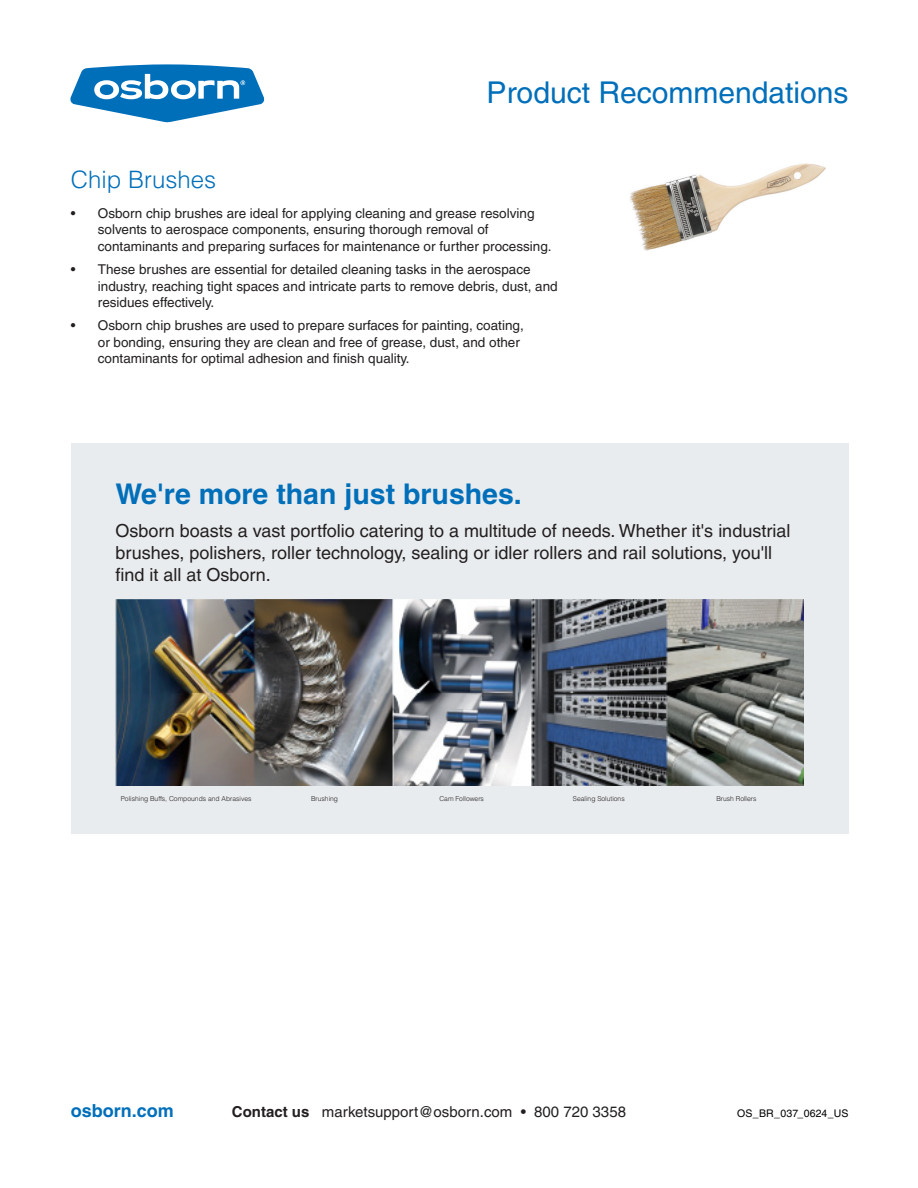
<style>
.page{position:relative;width:918px;height:1188px;background:#fff}
.page>*{position:absolute;margin:0;border:0;box-sizing:border-box;transform-origin:0 0}
.page_title{font:30px "Helvetica LTWXX";color:#006fba}
.t1{font:700 28.5px "Helvetica LT Pro";color:#006fba}
.Product_Title{font:300 24px "Helvetica LTWXX";color:#006fba}
.t2{font:18px/21.6px "Helvetica LTWXX";color:#231f20}
.t3{font:700 18px "Helvetica LT Pro";color:#006fba}
.t4{font:15px "Helvetica LTWXX";color:#231f20}
.t5{font:13.5px/16.5px "Helvetica LTWXX";color:#231f20}
.t6{font:10.5px "Helvetica LTWXX";letter-spacing:.015em;color:#000}
.t7{font:300 6.75px "Helvetica LTWXX";color:#231f20}
.s1{font-family:"Helvetica LT Pro";font-weight:700}
</style>
<div class="page">
<svg style="left:70px;top:64px;width:194px;height:58px"></svg>
<div style="left:100px;top:85px;width:13px;height:10px;background:#006fba;border-radius:50%"></div>
<div style="left:71px;top:443px;width:777px;height:391px;background:#e9ecee"></div>
<img style="left:115px;top:599px;width:689px;height:187px">
<img style="left:630px;top:163px;width:196px;height:88px">
<p class="page_title" style="left:487px;top:75px;width:363px">Product Recommendations</p>
<p class="Product_Title" style="left:71px;top:164px;width:147px">Chip Brushes</p>
<p class="t5" style="left:98px;top:205px;width:455px;text-indent:-27px">• Osborn chip brushes are ideal for applying cleaning and grease resolving solvents to aerospace components, ensuring thorough removal of contaminants and preparing surfaces for maintenance or further processing.</p>
<p class="t5" style="left:98px;top:261px;width:461px;text-indent:-27px">• These brushes are essential for detailed cleaning tasks in the aerospace industry, reaching tight spaces and intricate parts to remove debris, dust, and residues effectively.</p>
<p class="t5" style="left:98px;top:317px;width:427px;text-indent:-27px">• Osborn chip brushes are used to prepare surfaces for painting, coating, or bonding, ensuring they are clean and free of grease, dust, and other contaminants for optimal adhesion and finish quality.</p>
<p class="t1" style="left:115px;top:477px;width:408px">We're more than just brushes.</p>
<p class="t2" style="left:115px;top:520px;width:677px">Osborn boasts a vast portfolio catering to a multitude of needs. Whether it's industrial brushes, polishers, roller technology, sealing or idler rollers and rail solutions, you'll find it all at Osborn.</p>
<p class="t7" style="left:121px;top:794px;width:132px">Polishing Buffs, Compounds and Abrasives</p>
<p class="t7" style="left:311px;top:794px;width:29px">Brushing</p>
<p class="t7" style="left:439px;top:794px;width:46px">Cam Followers</p>
<p class="t7" style="left:573px;top:794px;width:53px">Sealing Solutions</p>
<p class="t7" style="left:716px;top:794px;width:42px">Brush Rollers</p>
<p class="t3" style="left:71px;top:1100px;width:105px">osborn.com</p>
<p class="t4" style="left:232px;top:1103px;width:396px"><span class="s1">Contact us</span> marketsupport@osborn.com • 800 720 3358</p>
<p class="t6" style="left:737px;top:1108px;width:113px">OS_BR_037_0624_US</p>
</div>
